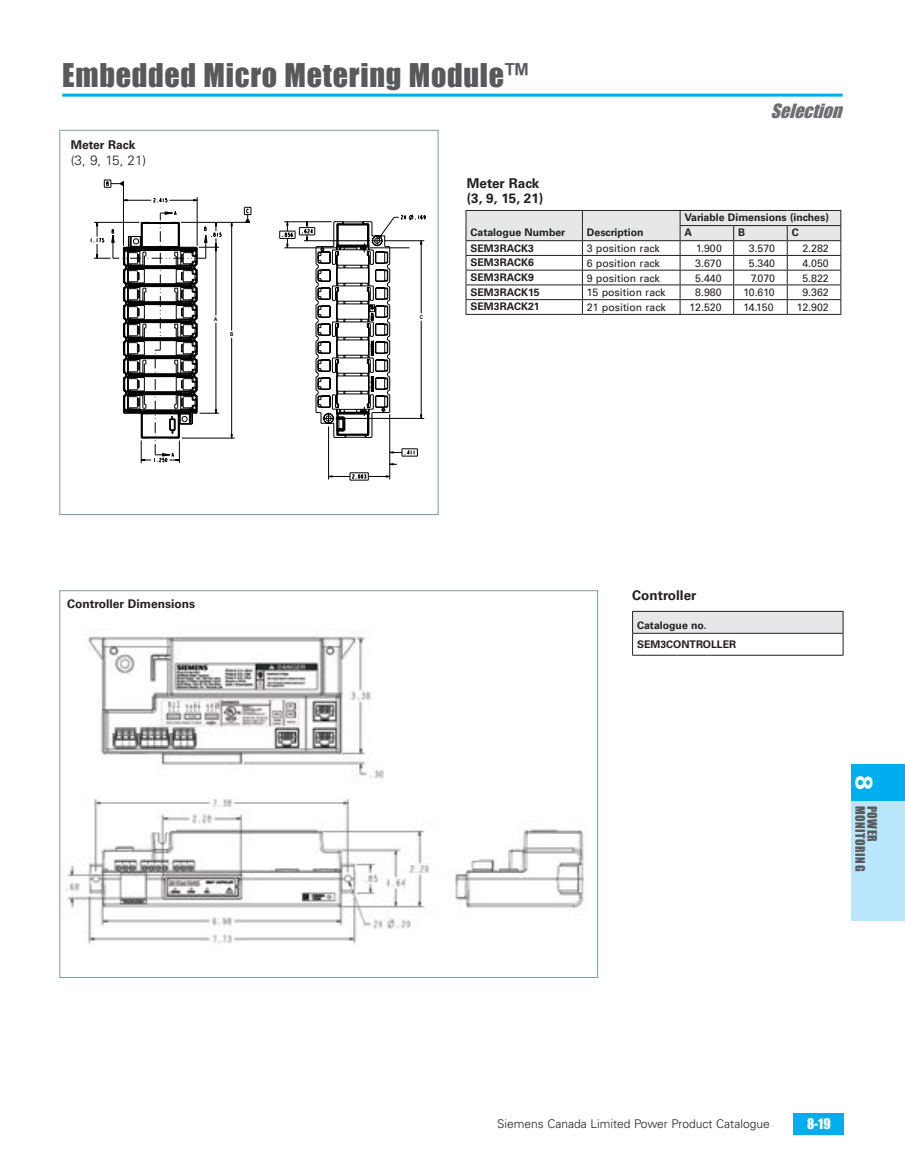
<style>
.page{position:relative;width:905px;height:1175px;background:#fff}
.page>*{position:absolute;margin:0;border:0;box-sizing:border-box;transform-origin:0 0}
.t1{font:30px "Impact";letter-spacing:.025em;color:#58595b}
.t2{font:italic 18px "Impact";color:#6d6e71}
.t3{font:700 13.5px/15px "Univers LT Std";color:#231f20}
.t4{font:300 13.5px "Univers LT Std";color:#231f20}
.t5{font:13.5px "Impact";color:#fff}
.t6{font:300 12px "Univers LT Std";color:#231f20}
.t7{font:700 12px "Univers LT Std";color:#231f20}
.t8{font:12px "Impact";letter-spacing:.05em;color:#58595b}
.t9{font:10.5px "Univers S";color:#231f20}
.t10{font:700 10.5px/15.1px "Univers LT Std";color:#231f20}
.t11{font:700 5.55px "Arial Narrow";color:#020202}
.s1{font-family:"Siemens Sans";font-weight:900;font-size:24px;color:#fff}
</style>
<div class="page">
<div style="left:793px;top:1113px;width:51px;height:21px;background:#00aeef"></div>
<div style="left:850px;top:800px;width:54px;height:121px;background:#b9e6fa"></div>
<div style="left:850px;top:764px;width:54px;height:36px;background:#00aeef"></div>
<hr style="left:62px;top:94px;width:780px;height:3px;background:#00aeef">
<hr style="left:465px;top:314px;width:117px;height:1px;background:#231f20">
<hr style="left:582px;top:314px;width:98px;height:1px;background:#231f20">
<hr style="left:680px;top:314px;width:53px;height:1px;background:#231f20">
<hr style="left:733px;top:314px;width:54px;height:1px;background:#231f20">
<hr style="left:787px;top:314px;width:54px;height:1px;background:#231f20">
<svg style="left:465px;top:210px;width:376px;height:104px"></svg>
<hr style="left:465px;top:240px;width:117px;height:1px;background:#231f20">
<hr style="left:582px;top:240px;width:98px;height:1px;background:#231f20">
<hr style="left:680px;top:240px;width:53px;height:1px;background:#231f20">
<hr style="left:733px;top:240px;width:54px;height:1px;background:#231f20">
<hr style="left:787px;top:240px;width:54px;height:1px;background:#231f20">
<hr style="left:123px;top:184px;width:1px;height:62px;background:#020202">
<svg style="left:104px;top:180px;width:20px;height:8px"></svg>
<svg style="left:91px;top:196px;width:335px;height:285px"></svg>
<div style="left:59px;top:130px;width:379px;height:385px;border:1px solid #7b9aa9"></div>
<img style="left:66px;top:630px;width:518px;height:315px">
<div style="left:632px;top:611px;width:211px;height:22px;background:#e6e7e8"></div>
<hr style="left:632px;top:611px;width:211px;height:1px;background:#231f20">
<hr style="left:632px;top:633px;width:211px;height:1px;background:#231f20">
<svg style="left:632px;top:611px;width:1px;height:44px"></svg>
<svg style="left:842px;top:611px;width:1px;height:44px"></svg>
<hr style="left:632px;top:655px;width:211px;height:1px;background:#231f20">
<h1 class="t1" style="left:62px;top:52px;width:467px">Embedded Micro Metering Module™</h1>
<p class="t7" style="left:71px;top:137px;width:66px">Meter Rack</p>
<p class="t4" style="left:71px;top:152px;width:77px">(3, 9, 15, 21)</p>
<p class="t3" style="left:466px;top:176px;width:78px">Meter Rack (3, 9, 15, 21)</p>
<p class="t10" style="left:470px;top:225px;width:96px">Catalogue Number</p>
<p class="t10" style="left:587px;top:225px;width:58px">Description</p>
<h2 class="t2" style="left:770px;top:97px;width:79px">Selection</h2>
<p class="t10" style="left:684px;top:210px;width:146px">Variable Dimensions (inches)<br>A</p>
<p class="t10" style="left:738px;top:225px;width:9px">B</p>
<p class="t10" style="left:791px;top:225px;width:9px">C</p>
<p class="t11" style="left:214px;top:315px;width:5px">A</p>
<p class="t11" style="left:230px;top:330px;width:5px">B</p>
<p class="t11" style="left:420px;top:313px;width:5px">C</p>
<p class="t10" style="left:470px;top:240px;width:65px">SEM3RACK3</p>
<p class="t9" style="left:587px;top:242px;width:74px">3 position rack</p>
<p class="t9" style="left:696px;top:242px;width:27px">1.900</p>
<p class="t9" style="left:748px;top:242px;width:28px">3.570</p>
<p class="t9" style="left:802px;top:242px;width:28px">2.282</p>
<p class="t10" style="left:470px;top:255px;width:65px">SEM3RACK6</p>
<p class="t9" style="left:587px;top:257px;width:74px">6 position rack</p>
<p class="t9" style="left:695px;top:257px;width:28px">3.670</p>
<p class="t9" style="left:748px;top:257px;width:28px">5.340</p>
<p class="t9" style="left:802px;top:257px;width:28px">4.050</p>
<p class="t10" style="left:470px;top:270px;width:65px">SEM3RACK9</p>
<p class="t9" style="left:587px;top:272px;width:74px">9 position rack</p>
<p class="t9" style="left:695px;top:272px;width:28px">5.440</p>
<p class="t9" style="left:750px;top:272px;width:26px">7.070</p>
<p class="t9" style="left:802px;top:272px;width:28px">5.822</p>
<p class="t10" style="left:470px;top:284px;width:71px">SEM3RACK15</p>
<p class="t9" style="left:587px;top:286px;width:80px">15 position rack</p>
<p class="t9" style="left:695px;top:286px;width:28px">8.980</p>
<p class="t9" style="left:743px;top:286px;width:32px">10.610</p>
<p class="t9" style="left:802px;top:286px;width:28px">9.362</p>
<p class="t10" style="left:470px;top:299px;width:71px">SEM3RACK21</p>
<p class="t9" style="left:587px;top:301px;width:80px">21 position rack</p>
<p class="t9" style="left:689px;top:301px;width:33px">12.520</p>
<p class="t9" style="left:743px;top:301px;width:32px">14.150</p>
<p class="t9" style="left:796px;top:301px;width:33px">12.902</p>
<p class="t7" style="left:67px;top:596px;width:130px">Controller Dimensions</p>
<p class="t3" style="left:632px;top:588px;width:66px">Controller</p>
<p class="t10" style="left:637px;top:615px;width:101px;line-height:19.2px">Catalogue no.<br>SEM3CONTROLLER</p>
<p class="t8" style="left:869px;top:774px;width:98px;rotate:90deg"><span class="s1">8</span> MONITORING</p>
<p class="t8" style="left:881px;top:805px;width:38px;rotate:90deg">POWER</p>
<p class="t6" style="left:497px;top:1116px;width:274px">Siemens Canada Limited Power Product Catalogue</p>
<p class="t5" style="left:807px;top:1113px;width:25px">8-19</p>
</div>
